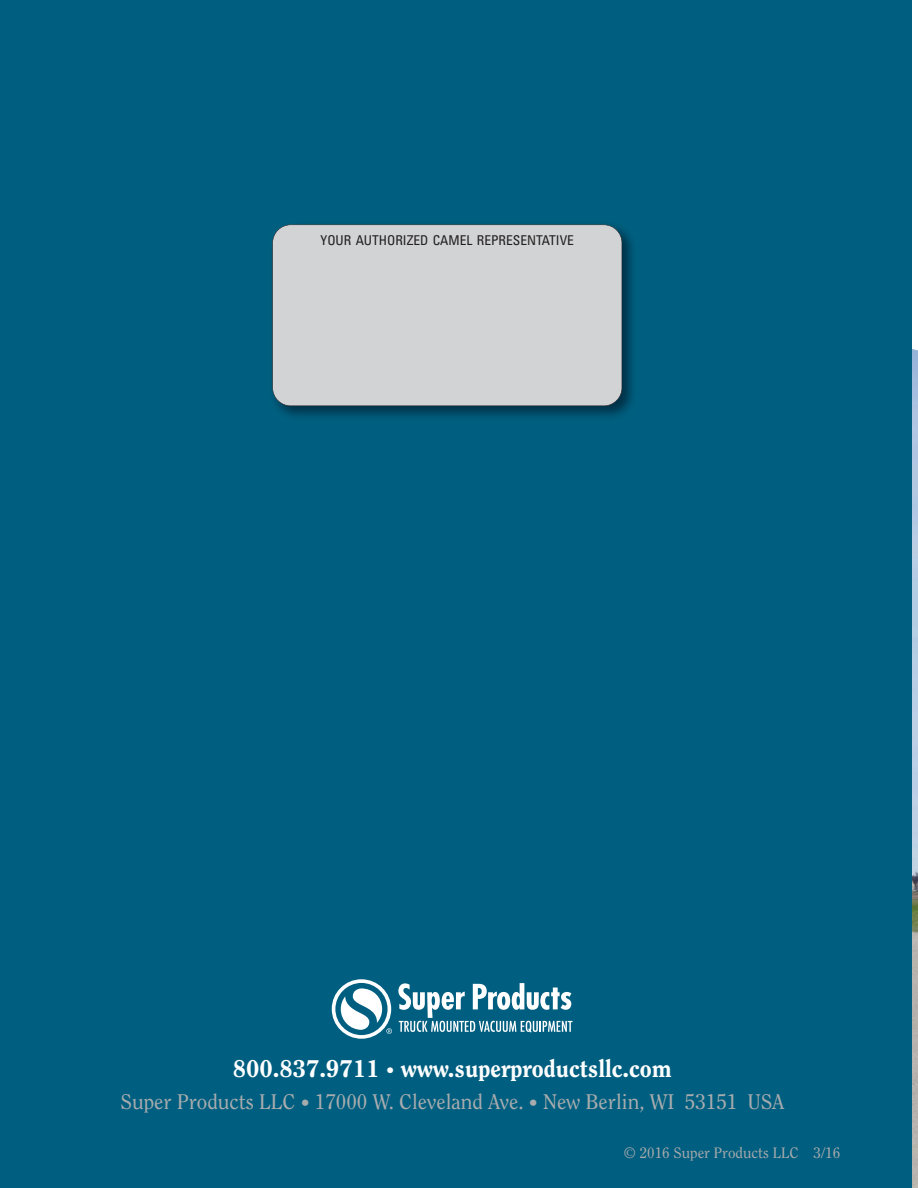
<style>
.page{position:relative;width:918px;height:1188px;background:#fff}
.page>*{position:absolute;margin:0;border:0;box-sizing:border-box;transform-origin:0 0}
.t1{font:800 24px "Clearface";color:#fff}
.t2{font:21px "Clearface";color:#a9acae}
.t3{font:15px "Clearface";color:#a7a9ac}
.t4{font:condensed 13.5px "Univers";color:#231f20}
.s1{font-size:16.5px}
.s2{font-size:18px}
</style>
<div class="page">
<img style="left:911px;top:348px;width:7px;height:840px">
<div style="left:0;top:0;width:911px;height:1188px;background:#005f80"></div>
<svg style="left:332px;top:979px;width:60px;height:60px"></svg>
<svg style="left:398px;top:983px;width:174px;height:50px"></svg>
<img style="left:274px;top:224px;width:359px;height:193px">
<div style="left:273px;top:225px;width:349px;height:181px;background:#d1d3d4;border-radius:18px"></div>
<div style="left:272px;top:225px;width:350px;height:181px;border:1px solid #231f20;border-radius:18px"></div>
<p class="t4" style="left:321px;top:236px;width:255px">YOUR AUTHORIZED CAMEL REPRESENTATIVE</p>
<p class="t1" style="left:233px;top:1059px;width:441px">800.837.9711 <span class="s1">•</span> www.superproductsllc.com</p>
<p class="t2" style="left:120px;top:1093px;width:665px">Super Products LLC <span class="s2">•</span> 17000 W. Cleveland Ave. <span class="s2">•</span> New Berlin, WI 53151 USA</p>
<p class="t3" style="left:624px;top:1147px;width:218px">© 2016 Super Products LLC 3/16</p>
</div>
